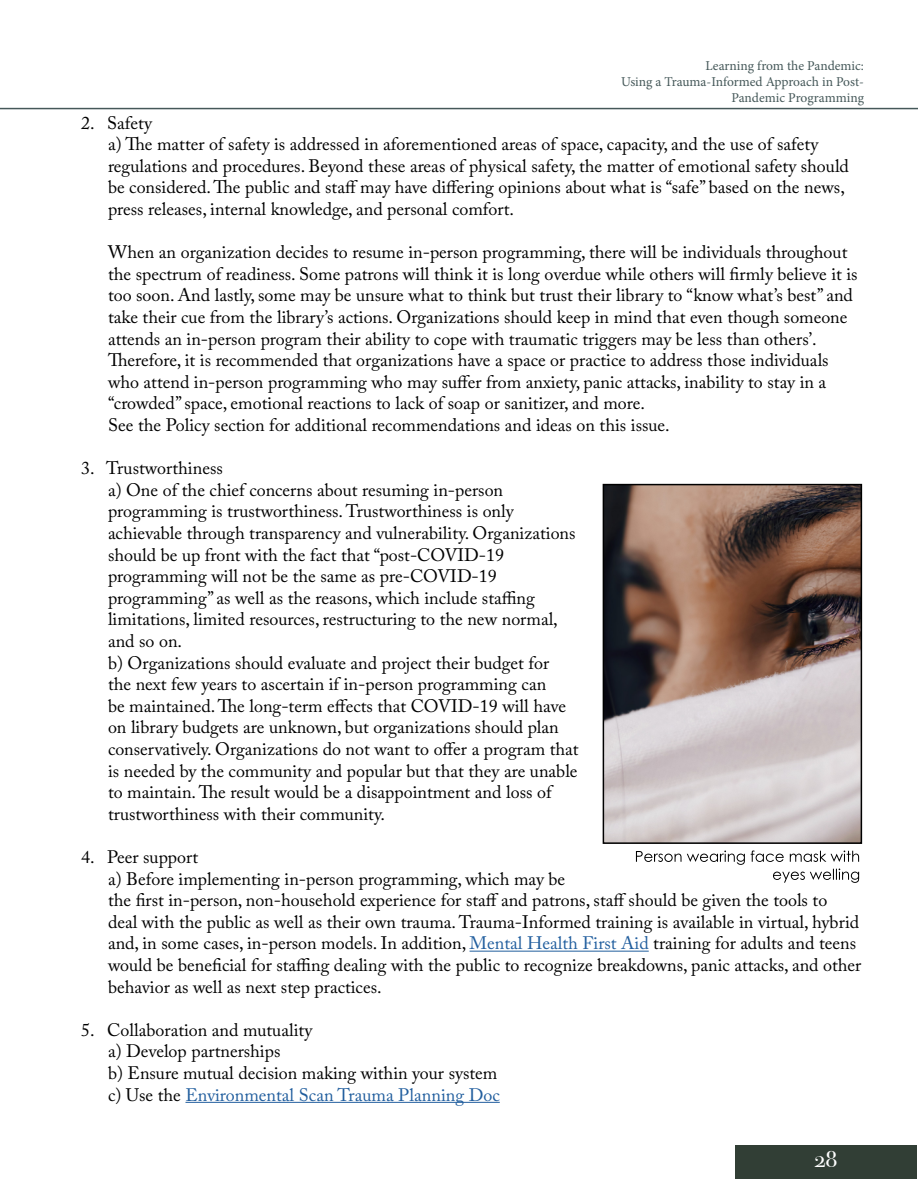
<style>
.page{position:relative;width:918px;height:1188px;background:#fff}
.page>*{position:absolute;margin:0;border:0;box-sizing:border-box;transform-origin:0 0}
.t1{font:24px "Bodoni Svty Two SCITCTT";color:#fff}
.t2{font:18px/21.6px "Adobe Caslon Pro";color:#000}
.t3{font:18px "Adobe Caslon Pro";color:#215e9e}
.t4{font:13.5px/16.2px "Minion Pro";color:#455859;text-align:right}
.s1{color:#215e9e}
.s2{color:#000}
</style>
<div class="page">
<svg style="left:636px;top:851px;width:109px;height:14px"></svg>
<svg style="left:751px;top:850px;width:108px;height:12px"></svg>
<svg style="left:773px;top:869px;width:86px;height:14px"></svg>
<img style="left:606px;top:487px;width:253px;height:354px">
<div style="left:603px;top:484px;width:259px;height:360px;border:2px solid #000"></div>
<hr style="left:0;top:108px;width:918px;height:1px;background:#455859">
<hr style="left:470px;top:951px;width:179px;height:1px;background:#215e9e">
<hr style="left:185px;top:1102px;width:315px;height:1px;background:#215e9e">
<div style="left:735px;top:1145px;width:181px;height:34px;background:#313e35"></div>
<p class="t4" style="left:621px;top:58px;width:244px">Learning from the Pandemic:<br>Using a Trauma-Informed Approach in Post-<br>Pandemic Programming</p>
<p class="t2" style="left:81px;top:112px;width:73px">2. Safety</p>
<p class="t2" style="left:108px;top:133px;width:712px">a) The matter of safety is addressed in aforementioned areas of space, capacity, and the use of safety</p>
<p class="t2" style="left:108px;top:155px;width:743px">regulations and procedures. Beyond these areas of physical safety, the matter of emotional safety should be considered. The public and staff may have differing opinions about what is “safe” based on the news, press releases, internal knowledge, and personal comfort.</p>
<p class="t2" style="left:108px;top:241px;width:751px">When an organization decides to resume in-person programming, there will be individuals throughout the spectrum of readiness. Some patrons will think it is long overdue while others will firmly believe it is too soon. And lastly, some may be unsure what to think but trust their library to “know what’s best” and take their cue from the library’s actions. Organizations should keep in mind that even though someone attends an in-person program their ability to cope with traumatic triggers may be less than others’.<br>Therefore, it is recommended that organizations have a space or practice to address those individuals who attend in-person programming who may suffer from anxiety, panic attacks, inability to stay in a “crowded” space, emotional reactions to lack of soap or sanitizer, and more.<br>See the Policy section for additional recommendations and ideas on this issue.</p>
<p class="t2" style="left:81px;top:457px;width:143px">3. Trustworthiness</p>
<p class="t2" style="left:108px;top:479px;width:469px">a) One of the chief concerns about resuming in-person programming is trustworthiness. Trustworthiness is only achievable through transparency and vulnerability. Organizations should be up front with the fact that “post-COVID-19 programming will not be the same as pre-COVID-19 programming” as well as the reasons, which include staffing limitations, limited resources, restructuring to the new normal, and so on.</p>
<p class="t2" style="left:108px;top:652px;width:472px">b) Organizations should evaluate and project their budget for<br>the next few years to ascertain if in-person programming can<br>be maintained. The long-term effects that COVID-19 will have on library budgets are unknown, but organizations should plan conservatively. Organizations do not want to offer a program that is needed by the community and popular but that they are unable to maintain. The result would be a disappointment and loss of trustworthiness with their community.</p>
<p class="t2" style="left:81px;top:846px;width:119px">4. Peer support</p>
<p class="t2" style="left:108px;top:868px;width:755px">a) Before implementing in-person programming, which may be<br>the first in-person, non-household experience for staff and patrons, staff should be given the tools to<br>deal with the public as well as their own trauma. Trauma-Informed training is available in virtual, hybrid and, in some cases, in-person models. In addition, <span class="s1">Mental Health First Aid</span> training for adults and teens would be beneficial for staffing dealing with the public to recognize breakdowns, panic attacks, and other behavior as well as next step practices.</p>
<p class="t2" style="left:81px;top:1019px;width:233px">5. Collaboration and mutuality</p>
<p class="t2" style="left:108px;top:1040px;width:174px">a) Develop partnerships</p>
<p class="t2" style="left:108px;top:1062px;width:391px">b) Ensure mutual decision making within your system</p>
<p class="t3" style="left:108px;top:1084px;width:393px"><span class="s2">c) Use the</span> Environmental Scan Trauma Planning Doc</p>
<h1 class="t1" style="left:814px;top:1145px;width:24px">28</h1>
</div>
